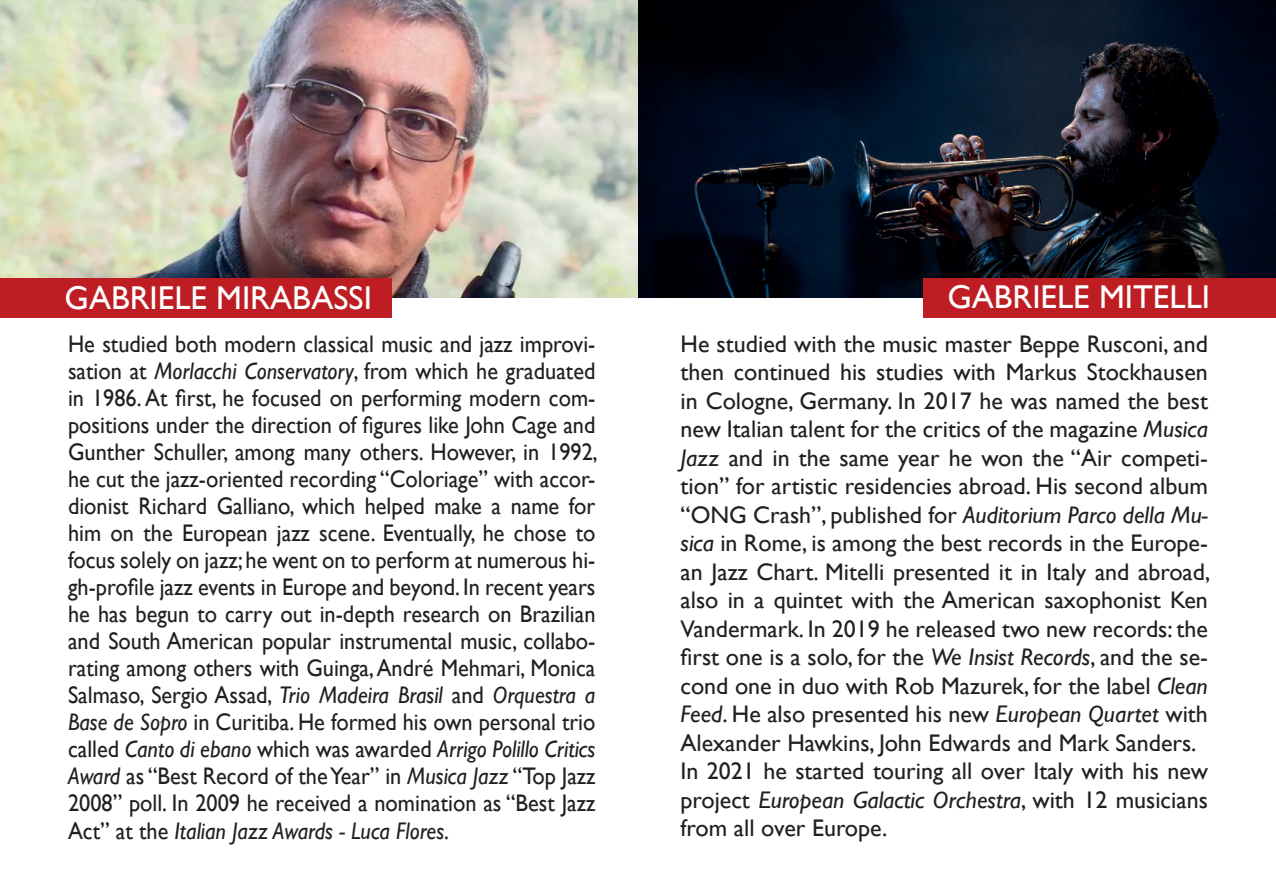
<style>
.page{position:relative;width:1276px;height:893px;background:#fff}
.page>*{position:absolute;margin:0;border:0;box-sizing:border-box;transform-origin:0 0}
.t1{font:33px "Gill Sans";color:#fff}
.t2{font:24px/27px "Gill Sans";color:#231f20;text-align:justify;scale:.93 1}
.t3{font:24px/28.5px "Gill Sans";color:#231f20}
.s1{font-style:italic}
</style>
<div class="page">
<img style="left:0;top:0;width:1276px;height:298px">
<div style="left:0;top:278px;width:391px;height:39px;background:#be1e23"></div>
<div style="left:924px;top:278px;width:352px;height:39px;background:#be1e23"></div>
<h1 class="t1" style="left:65px;top:278px;width:43px">Gabriele</h1>
<h1 class="t1" style="left:216px;top:278px;width:43px">Mirabassi</h1>
<p class="t2" style="left:68px;top:330px;width:571px">He studied both modern classical music and jazz improvi&shy;sation at <span class="s1">Morlacchi Conservatory</span>, from which he graduated in 1986. At first, he focused on performing modern com&shy;positions under the direction of figures like John Cage and Gunther Schuller, among many others. However, in 1992, he cut the jazz-oriented recording “Coloriage” with accor&shy;dionist Richard Galliano, which helped make a name for him on the European jazz scene. Eventually, he chose to focus solely on jazz; he went on to perform at numerous hi&shy;gh-profile jazz events in Europe and beyond. In recent years he has begun to carry out in-depth research on Brazilian and South American popular instrumental music, collabo&shy;rating among others with Guinga, André Mehmari, Monica Salmaso, Sergio Assad, <span class="s1">Trio Madeira Brasil</span> and <span class="s1">Orquestra a Base de Sopro</span> in Curitiba. He formed his own personal trio called <span class="s1">Canto di ebano</span> which was awarded <span class="s1">Arrigo Polillo Critics Award</span> as “Best Record of the Year” in <span class="s1">Musica Jazz</span> “Top Jazz 2008” poll. In 2009 he received a nomination as “Best Jazz Act” at the <span class="s1">Italian Jazz Awards - Luca Flores</span>.</p>
<h1 class="t1" style="left:947px;top:278px;width:43px">Gabriele</h1>
<h1 class="t1" style="left:1099px;top:278px;width:41px">Mitelli</h1>
<p class="t3" style="left:680px;top:329px;width:531px">He studied with the music master Beppe Rusconi, and then continued his studies with Markus Stockhausen in Cologne, Germany. In 2017 he was named the best new Italian talent for the critics of the magazine <span class="s1">Musica Jazz</span> and in the same year he won the “Air competi&shy;tion” for artistic residencies abroad. His second album “ONG Crash”, published for <span class="s1">Auditorium Parco della Mu&shy;sica</span> in Rome, is among the best records in the Europe&shy;an Jazz Chart. Mitelli presented it in Italy and abroad, also in a quintet with the American saxophonist Ken Vandermark. In 2019 he released two new records: the first one is a solo, for the <span class="s1">We Insist Records</span>, and the se&shy;cond one in duo with Rob Mazurek, for the label <span class="s1">Clean Feed</span>. He also presented his new <span class="s1">European Quartet</span> with Alexander Hawkins, John Edwards and Mark Sanders.<br>In 2021 he started touring all over Italy with his new project <span class="s1">European Galactic Orchestra</span>, with 12 musicians from all over Europe.</p>
</div>
